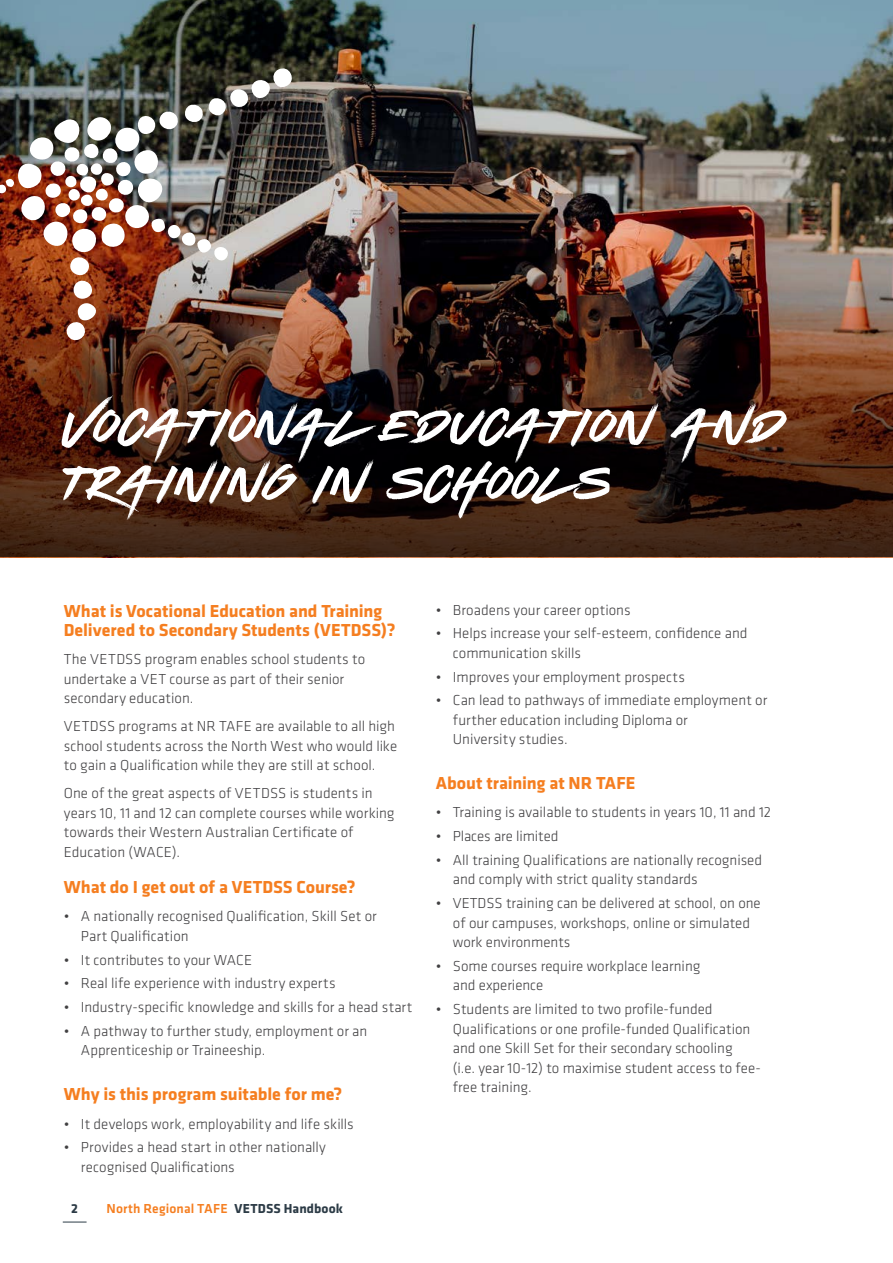
<style>
.page{position:relative;width:893px;height:1263px;background:#fff}
.page>*{position:absolute;margin:0;border:0;box-sizing:border-box;transform-origin:0 0}
.t1{font:85.5px "Hyperwave Two";letter-spacing:.015em;color:#fff}
.t2{font:700 18px/19.5px "Klavika Basic";letter-spacing:-.005em;color:#f57e20}
.t3{font:300 15px/19.5px "Klavika Basic";color:#414042}
.t4{font:500 13.5px "Klavika";letter-spacing:.01em;color:#f57e20}
.t5{font:700 13.5px "Klavika";color:#2c3b46}
.s1{font-weight:700;color:#2c3b46}
</style>
<div class="page">
<img style="left:0;top:0;width:893px;height:148px">
<img style="left:0;top:148px;width:893px;height:409px">
<svg style="left:63px;top:1222px;width:24px;height:1px"></svg>
<img style="left:0;top:67px;width:293px;height:274px">
<h1 class="t1" style="left:65px;top:391px;width:724px">Vocational Education and</h1>
<h1 class="t1" style="left:65px;top:448px;width:549px">Training in Schools</h1>
<p class="t2" style="left:64px;top:600px;width:333px">What is Vocational Education and Training<br>Delivered to Secondary Students (VETDSS)?</p>
<p class="t3" style="left:64px;top:649px;width:303px">The VETDSS program enables school students to undertake a VET course as part of their senior secondary education.</p>
<p class="t3" style="left:64px;top:716px;width:335px">VETDSS programs at NR TAFE are available to all high school students across the North West who would like to gain a Qualification while they are still at school.</p>
<p class="t3" style="left:64px;top:783px;width:332px">One of the great aspects of VETDSS is students in years 10, 11 and 12 can complete courses while working towards their Western Australian Certificate of Education (WACE).</p>
<p class="t2" style="left:64px;top:877px;width:293px">What do I get out of a VETDSS Course?</p>
<p class="t3" style="left:81px;top:906px;width:298px;text-indent:-17px">• A nationally recognised Qualification, Skill Set or<br>Part Qualification</p>
<p class="t3" style="left:64px;top:950px;width:190px">• It contributes to your WACE</p>
<p class="t3" style="left:64px;top:973px;width:273px">• Real life experience with industry experts</p>
<p class="t3" style="left:64px;top:997px;width:350px">• Industry-specific knowledge and skills for a head start</p>
<p class="t3" style="left:81px;top:1021px;width:288px;text-indent:-17px">• A pathway to further study, employment or an<br>Apprenticeship or Traineeship.</p>
<p class="t2" style="left:64px;top:1084px;width:280px">Why is this program suitable for me?</p>
<p class="t3" style="left:64px;top:1113px;width:291px">• It develops work, employability and life skills</p>
<p class="t3" style="left:81px;top:1137px;width:247px;text-indent:-17px">• Provides a head start in other nationally recognised Qualifications</p>
<p class="t5" style="left:71px;top:1199px;width:8px">2</p>
<p class="t4" style="left:107px;top:1199px;width:238px">North Regional TAFE <span class="s1">VETDSS Handbook</span></p>
<p class="t3" style="left:436px;top:600px;width:196px">• Broadens your career options</p>
<p class="t3" style="left:453px;top:623px;width:296px;text-indent:-17px">• Helps increase your self-esteem, confidence and communication skills</p>
<p class="t3" style="left:436px;top:667px;width:251px">• Improves your employment prospects</p>
<p class="t3" style="left:453px;top:690px;width:316px;text-indent:-17px">• Can lead to pathways of immediate employment or further education including Diploma or<br>University studies.</p>
<p class="t2" style="left:436px;top:773px;width:201px">About training at NR TAFE</p>
<p class="t3" style="left:436px;top:802px;width:337px">• Training is available to students in years 10, 11 and 12</p>
<p class="t3" style="left:436px;top:826px;width:124px">• Places are limited</p>
<p class="t3" style="left:453px;top:850px;width:311px;text-indent:-17px">• All training Qualifications are nationally recognised and comply with strict quality standards</p>
<p class="t3" style="left:453px;top:893px;width:309px;text-indent:-17px">• VETDSS training can be delivered at school, on one of our campuses, workshops, online or simulated work environments</p>
<p class="t3" style="left:453px;top:956px;width:249px;text-indent:-17px">• Some courses require workplace learning and experience</p>
<p class="t3" style="left:453px;top:999px;width:309px;text-indent:-17px">• Students are limited to two profile-funded Qualifications or one profile-funded Qualification and one Skill Set for their secondary schooling<br>(i.e. year 10-12) to maximise student access to fee&shy;free training.</p>
</div>
